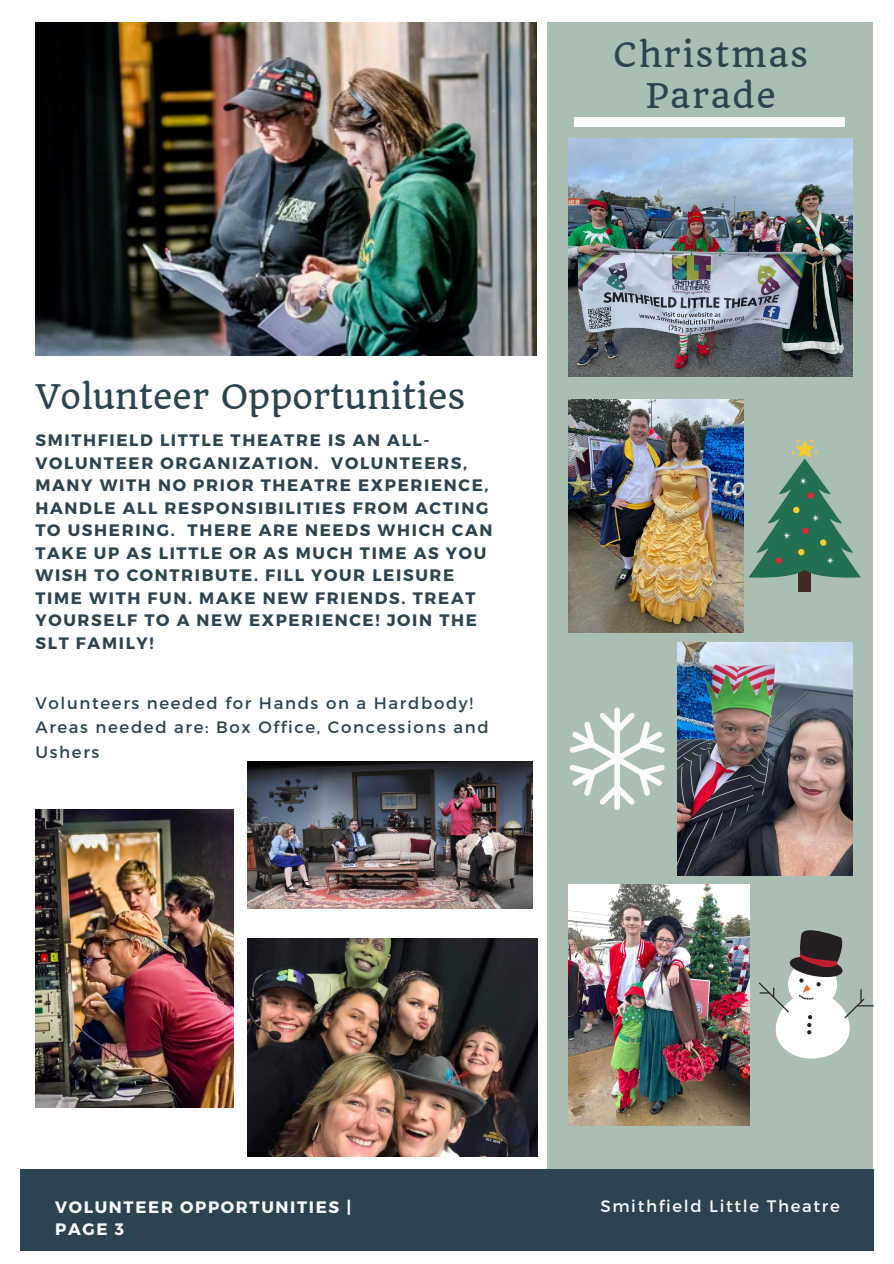
<style>
.page{position:relative;width:894px;height:1264px;background:#fff}
.page>*{position:absolute;margin:0;border:0;box-sizing:border-box;transform-origin:0 0}
.t1{font:33.15px "Quando";color:#2c4450}
.t2{font:33.15px/41.7px "Quando";letter-spacing:.05em;color:#2c4450;text-align:center}
.t3{font:700 16.5px/22.5px "Montserrat";letter-spacing:.1em;color:#2c4450}
.t4{font:16.5px/24.8px "Montserrat";letter-spacing:.1em;color:#2c4450}
.t5{font:700 16.5px/22.5px "Montserrat";letter-spacing:.1em;color:#fafafa}
.t6{font:16.5px "Montserrat";letter-spacing:.1em;color:#fafafa}
</style>
<div class="page">
<div style="left:20px;top:1169px;width:853px;height:81px;background:#2c4450"></div>
<div style="left:547px;top:23px;width:324px;height:1146px;background:#aabeb3"></div>
<div style="left:574px;top:117px;width:270px;height:9px;background:#fafafa"></div>
<img style="left:247px;top:939px;width:290px;height:217px">
<img style="left:568px;top:138px;width:284px;height:239px">
<img style="left:568px;top:399px;width:175px;height:233px">
<img style="left:677px;top:642px;width:175px;height:233px">
<img style="left:568px;top:884px;width:180px;height:241px">
<svg style="left:569px;top:707px;width:96px;height:103px"></svg>
<svg style="left:759px;top:930px;width:114px;height:128px"></svg>
<div style="left:798px;top:562px;width:12px;height:29px;background:#43291f"></div>
<svg style="left:748px;top:439px;width:112px;height:141px"></svg>
<img style="left:35px;top:23px;width:501px;height:333px">
<img style="left:35px;top:809px;width:199px;height:298px">
<img style="left:247px;top:761px;width:285px;height:147px">
<p class="t1" style="left:35px;top:375px;width:431px">Volunteer Opportunities</p>
<p class="t3" style="left:35px;top:428px;width:458px">SMITHFIELD LITTLE THEATRE IS AN ALL-VOLUNTEER ORGANIZATION. VOLUNTEERS, MANY WITH NO PRIOR THEATRE EXPERIENCE, HANDLE ALL RESPONSIBILITIES FROM ACTING TO USHERING. THERE ARE NEEDS WHICH CAN TAKE UP AS LITTLE OR AS MUCH TIME AS YOU WISH TO CONTRIBUTE. FILL YOUR LEISURE TIME WITH FUN. MAKE NEW FRIENDS. TREAT YOURSELF TO A NEW EXPERIENCE! JOIN THE SLT FAMILY!</p>
<p class="t4" style="left:35px;top:689px;width:439px">Volunteers needed for Hands on a Hardbody!</p>
<p class="t4" style="left:35px;top:714px;width:454px">Areas needed are: Box Office, Concessions and<br>Ushers</p>
<p class="t2" style="left:613px;top:34px;width:196px">Christmas<br>Parade</p>
<p class="t5" style="left:55px;top:1194px;width:298px">VOLUNTEER OPPORTUNITIES |<br>PAGE 3</p>
<p class="t6" style="left:600px;top:1195px;width:241px">Smithfield Little Theatre</p>
</div>
